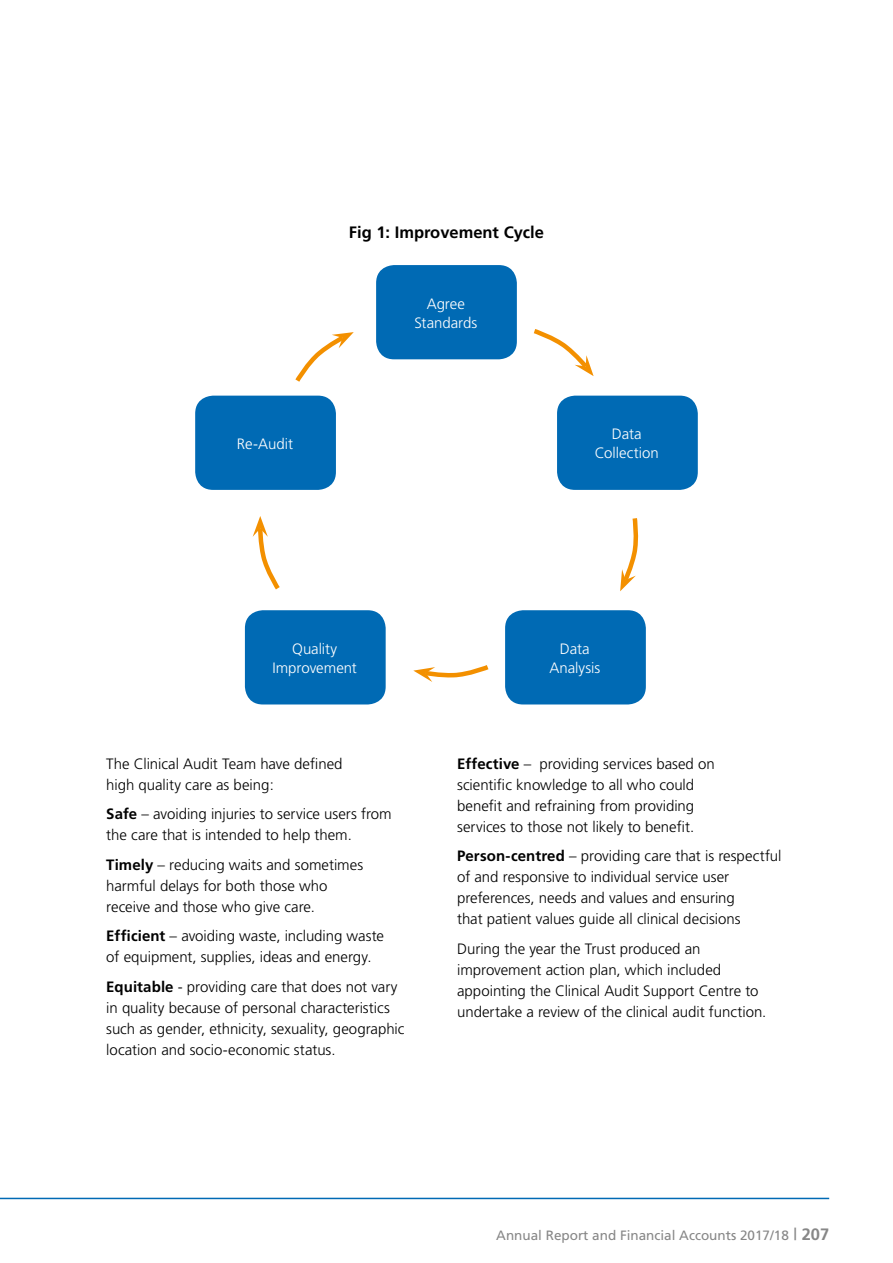
<style>
.page{position:relative;width:893px;height:1263px;background:#fff}
.page>*{position:absolute;margin:0;border:0;box-sizing:border-box;transform-origin:0 0}
.t1{font:700 16.5px "Frutiger";color:#000}
.t2{font:300 15px/21px "Frutiger";color:#000}
.t3{font:300 15px/19px "Frutiger";letter-spacing:-.005em;color:#fff;text-align:center}
.t4{font:13.5px "Frutiger";color:#878787}
.s1{font-weight:700}
.s2{font-size:16.5px}
.s3{font-weight:700;font-size:16.5px}
</style>
<div class="page">
<hr style="left:0;top:1198px;width:829px;height:1px;background:#006ab4">
<div style="left:376px;top:265px;width:141px;height:94px;background:#006ab4;border-radius:18px"></div>
<div style="left:195px;top:396px;width:141px;height:94px;background:#006ab4;border-radius:18px"></div>
<div style="left:245px;top:610px;width:141px;height:94px;background:#006ab4;border-radius:18px"></div>
<div style="left:505px;top:610px;width:141px;height:94px;background:#006ab4;border-radius:18px"></div>
<div style="left:557px;top:396px;width:141px;height:94px;background:#006ab4;border-radius:18px"></div>
<svg style="left:253px;top:516px;width:27px;height:74px"></svg>
<svg style="left:295px;top:332px;width:59px;height:50px"></svg>
<svg style="left:533px;top:329px;width:61px;height:47px"></svg>
<svg style="left:620px;top:518px;width:19px;height:73px"></svg>
<svg style="left:413px;top:665px;width:76px;height:17px"></svg>
<p class="t1" style="left:349px;top:223px;width:197px">Fig 1: Improvement Cycle</p>
<p class="t3" style="left:237px;top:434px;width:58px">Re-Audit</p>
<p class="t3" style="left:414px;top:294px;width:64px">Agree<br>Standards</p>
<p class="t3" style="left:595px;top:424px;width:66px">Data<br>Collection</p>
<p class="t3" style="left:272px;top:639px;width:86px">Quality<br>Improvement</p>
<p class="t3" style="left:549px;top:639px;width:52px">Data<br>Analysis</p>
<p class="t2" style="left:106px;top:753px;width:238px">The Clinical Audit Team have defined high quality care as being:</p>
<p class="t2" style="left:106px;top:803px;width:287px"><span class="s1">Safe</span> – avoiding injuries to service users from the care that is intended to help them.</p>
<p class="t2" style="left:106px;top:854px;width:258px"><span class="s1">Timely</span> – reducing waits and sometimes harmful delays for both those who receive and those who give care.</p>
<p class="t2" style="left:106px;top:925px;width:279px"><span class="s1">Efficient</span> – avoiding waste, including waste of equipment, supplies, ideas and energy.</p>
<p class="t2" style="left:106px;top:976px;width:300px"><span class="s1">Equitable</span> - providing care that does not vary in quality because of personal characteristics such as gender, ethnicity, sexuality, geographic location and socio-economic status.</p>
<p class="t2" style="left:457px;top:753px;width:259px"><span class="s1">Effective</span> – providing services based on scientific knowledge to all who could benefit and refraining from providing services to those not likely to benefit.</p>
<p class="t2" style="left:457px;top:845px;width:326px"><span class="s1">Person-centred</span> – providing care that is respectful of and responsive to individual service user preferences, needs and values and ensuring<br>that patient values guide all clinical decisions</p>
<p class="t2" style="left:457px;top:938px;width:311px">During the year the Trust produced an improvement action plan, which included appointing the Clinical Audit Support Centre to undertake a review of the clinical audit function.</p>
<p class="t4" style="left:496px;top:1227px;width:334px">Annual Report and Financial Accounts 2017/18 <span class="s2">|</span> <span class="s3">207</span></p>
</div>
